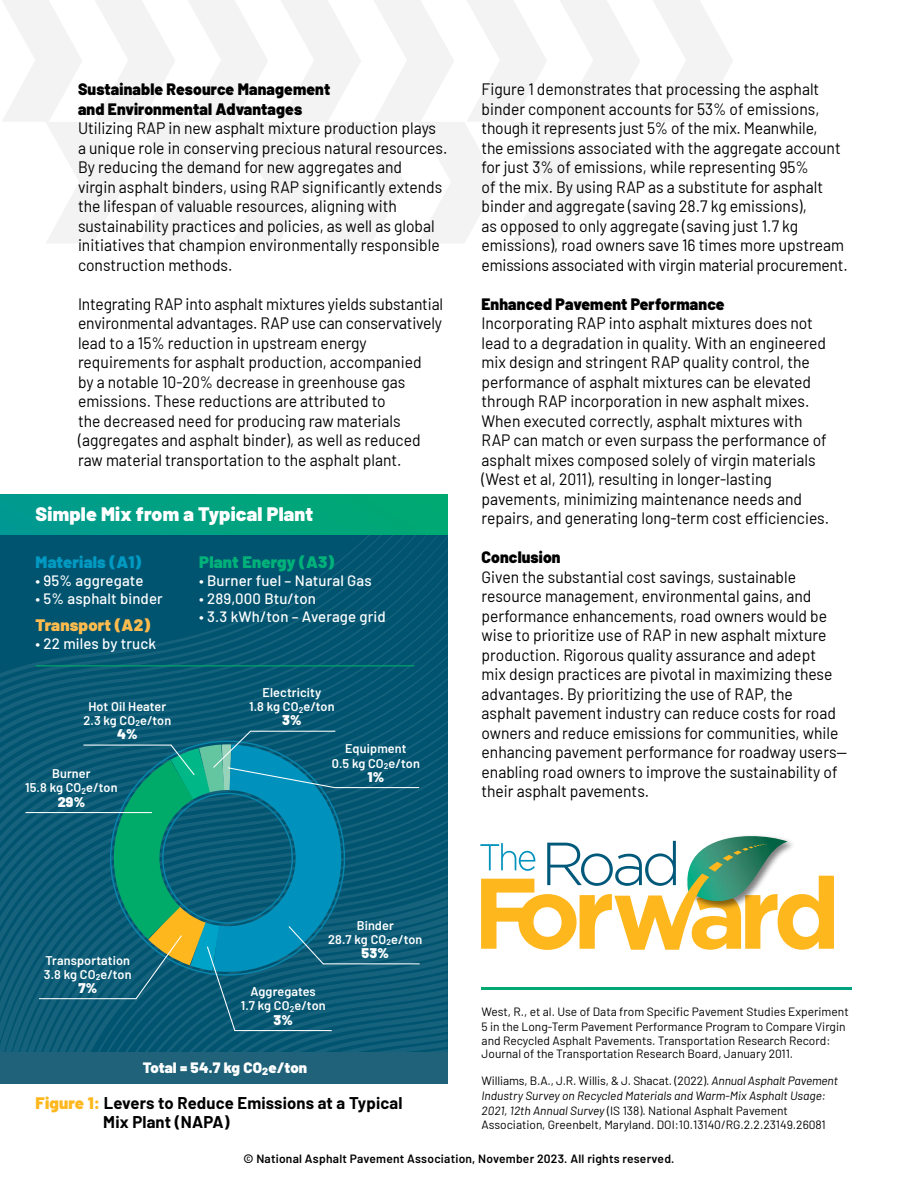
<style>
.page{position:relative;width:918px;height:1188px;background:#fff}
.page>*{position:absolute;margin:0;border:0;box-sizing:border-box;transform-origin:0 0}
.t1{font:900 19.5px "Barlow";letter-spacing:.01em;color:#fff}
.t2{font:700 16.65px/19.5px "Barlow";letter-spacing:.01em;color:#000}
.t3{font:900 16.65px "Barlow";letter-spacing:.01em;color:#00b27a}
.t4{font:900 16.65px "Barlow";letter-spacing:.01em;color:#009ac2}
.t5{font:900 16.65px "Barlow";letter-spacing:.01em;color:#ffbc4d}
.t6{font:16.5px/19.5px "Barlow";color:#000;scale:.95 1}
.t7{font:900 16.5px/19.5px "Barlow";letter-spacing:.01em;color:#000;scale:.95 1}
.t8{font:500 15px "Barlow";letter-spacing:.01em;color:#fff}
.t9{font:900 15px "Barlow";letter-spacing:.01em;color:#fff}
.t10{font:900 14.1px "Barlow";color:#fff}
.t11{font:600 12.6px/14px "Barlow";letter-spacing:.01em;color:#fff;text-align:center}
.t12{font:12px/15px "Barlow";color:#000}
.t13{font:italic 12px/15px "Barlow";color:#000}
.t14{font:600 12px "Barlow";letter-spacing:.02em;color:#000}
.s1{font-weight:900;color:#ffb71e}
.s2{font-style:normal}
</style>
<div class="page">
<svg style="left:0;top:535px;width:448px;height:351px;background:#045672"></svg>
<svg style="left:60px;top:684px;width:388px;height:369px;background:#095a75"></svg>
<svg style="left:653px;top:0;width:80px;height:121px"></svg>
<svg style="left:2px;top:0;width:638px;height:243px"></svg>
<img style="left:718px;top:836px;width:70px;height:5px">
<svg style="left:480px;top:841px;width:354px;height:109px"></svg>
<hr style="left:482px;top:987px;width:369px;height:3px;background:#00a678">
<div style="left:0;top:495px;width:448px;height:40px;background:linear-gradient(to right,#009a90,#00aa70)"></div>
<div style="left:0;top:1053px;width:448px;height:31px;background:#1f627a"></div>
<hr style="left:39px;top:998px;width:97px;height:1px;background:#fff">
<hr style="left:26px;top:812px;width:126px;height:1px;background:#fff">
<hr style="left:83px;top:745px;width:88px;height:1px;background:#fff">
<svg style="left:91px;top:715px;width:357px;height:338px;background:#0e6b7e"></svg>
<hr style="left:36px;top:665px;width:378px;height:1px;background:#00ab69">
<p class="t7" style="left:78px;top:78px;width:267px">Sustainable Resource Management and Environmental Advantages</p>
<p class="t6" style="left:78px;top:117px;width:390px">Utilizing RAP in new asphalt mixture production plays a unique role in conserving precious natural resources.<br>By reducing the demand for new aggregates and<br>virgin asphalt binders, using RAP significantly extends the lifespan of valuable resources, aligning with sustainability practices and policies, as well as global initiatives that champion environmentally responsible construction methods.</p>
<p class="t6" style="left:78px;top:293px;width:386px">Integrating RAP into asphalt mixtures yields substantial environmental advantages. RAP use can conservatively lead to a 15% reduction in upstream energy requirements for asphalt production, accompanied<br>by a notable 10-20% decrease in greenhouse gas emissions. These reductions are attributed to<br>the decreased need for producing raw materials (aggregates and asphalt binder), as well as reduced raw material transportation to the asphalt plant.</p>
<p class="t1" style="left:36px;top:500px;width:279px">Simple Mix from a Typical Plant</p>
<p class="t4" style="left:36px;top:550px;width:107px">Materials (A1)</p>
<p class="t8" style="left:36px;top:570px;width:109px">• 95% aggregate</p>
<p class="t8" style="left:36px;top:588px;width:129px">• 5% asphalt binder</p>
<p class="t5" style="left:36px;top:613px;width:116px">Transport (A2)</p>
<p class="t8" style="left:36px;top:633px;width:122px">• 22 miles by truck</p>
<p class="t3" style="left:199px;top:550px;width:137px">Plant Energy (A3)</p>
<p class="t8" style="left:199px;top:570px;width:174px">• Burner fuel – Natural Gas</p>
<p class="t8" style="left:199px;top:588px;width:118px">• 289,000 Btu/ton</p>
<p class="t8" style="left:199px;top:606px;width:188px">• 3.3 kWh/ton – Average grid</p>
<p class="t11" style="left:83px;top:698px;width:89px">Hot Oil Heater<br>2.3 kg CO<sub>2</sub>e/ton</p>
<p class="t10" style="left:117px;top:723px;width:22px">4%</p>
<p class="t11" style="left:25px;top:766px;width:94px">Burner<br>15.8 kg CO<sub>2</sub>e/ton</p>
<p class="t10" style="left:58px;top:791px;width:29px">29%</p>
<p class="t11" style="left:249px;top:685px;width:87px">Electricity<br>1.8 kg CO<sub>2</sub>e/ton</p>
<p class="t10" style="left:282px;top:709px;width:21px">3%</p>
<p class="t11" style="left:332px;top:741px;width:90px">Equipment<br>0.5 kg CO<sub>2</sub>e/ton</p>
<p class="t10" style="left:368px;top:766px;width:18px">1%</p>
<p class="t6" style="left:482px;top:78px;width:387px">Figure 1 demonstrates that processing the asphalt binder component accounts for 53% of emissions, though it represents just 5% of the mix. Meanwhile,<br>the emissions associated with the aggregate account for just 3% of emissions, while representing 95%<br>of the mix. By using RAP as a substitute for asphalt binder and aggregate (saving 28.7 kg emissions),<br>as opposed to only aggregate (saving just 1.7 kg emissions), road owners save 16 times more upstream emissions associated with virgin material procurement.</p>
<p class="t7" style="left:482px;top:293px;width:257px">Enhanced Pavement Performance</p>
<p class="t6" style="left:482px;top:312px;width:367px">Incorporating RAP into asphalt mixtures does not lead to a degradation in quality. With an engineered mix design and stringent RAP quality control, the performance of asphalt mixtures can be elevated through RAP incorporation in new asphalt mixes.<br>When executed correctly, asphalt mixtures with RAP can match or even surpass the performance of asphalt mixes composed solely of virgin materials (West et al, 2011), resulting in longer-lasting pavements, minimizing maintenance needs and repairs, and generating long-term cost efficiencies.</p>
<p class="t7" style="left:482px;top:546px;width:85px">Conclusion</p>
<p class="t6" style="left:482px;top:566px;width:386px">Given the substantial cost savings, sustainable resource management, environmental gains, and performance enhancements, road owners would be wise to prioritize use of RAP in new asphalt mixture production. Rigorous quality assurance and adept<br>mix design practices are pivotal in maximizing these advantages. By prioritizing the use of RAP, the<br>asphalt pavement industry can reduce costs for road owners and reduce emissions for communities, while enhancing pavement performance for roadway users— enabling road owners to improve the sustainability of their asphalt pavements.</p>
<p class="t11" style="left:44px;top:952px;width:89px;text-align:left">Transportation<br>3.8 kg CO<sub>2</sub>e/ton</p>
<p class="t10" style="left:78px;top:977px;width:20px">7%</p>
<p class="t11" style="left:328px;top:917px;width:96px">Binder<br>28.7 kg CO<sub>2</sub>e/ton</p>
<p class="t10" style="left:362px;top:942px;width:29px">53%</p>
<p class="t11" style="left:241px;top:984px;width:86px">Aggregates<br>1.7 kg CO<sub>2</sub>e/ton</p>
<p class="t10" style="left:274px;top:1009px;width:21px">3%</p>
<p class="t9" style="left:143px;top:1056px;width:166px">Total = 54.7 kg CO<sub>2</sub>e/ton</p>
<p class="t2" style="left:103px;top:1092px;width:301px;text-indent:-68px"><span class="s1">Figure 1:</span> Levers to Reduce Emissions at a Typical<br>Mix Plant (NAPA)</p>
<p class="t12" style="left:482px;top:1003px;width:369px">West, R., et al. Use of Data from Specific Pavement Studies Experiment<br>5 in the Long-Term Pavement Performance Program to Compare Virgin</p>
<p class="t12" style="left:482px;top:1033px;width:350px;line-height:13.5px">and Recycled Asphalt Pavements. Transportation Research Record:<br>Journal of the Transportation Research Board, January 2011.</p>
<p class="t13" style="left:482px;top:1072px;width:358px"><span class="s2">Williams, B.A., J.R. Willis, &amp; J. Shacat. (2022).</span> Annual Asphalt Pavement<br>Industry Survey on Recycled Materials and Warm-Mix Asphalt Usage:<br>2021, 12th Annual Survey <span class="s2">(IS 138). National Asphalt Pavement</span></p>
<p class="t12" style="left:482px;top:1116px;width:346px">Association, Greenbelt, Maryland. DOI:10.13140/RG.2.2.23149.26081</p>
<p class="t14" style="left:243px;top:1149px;width:433px">© National Asphalt Pavement Association, November 2023. All rights reserved.</p>
</div>
